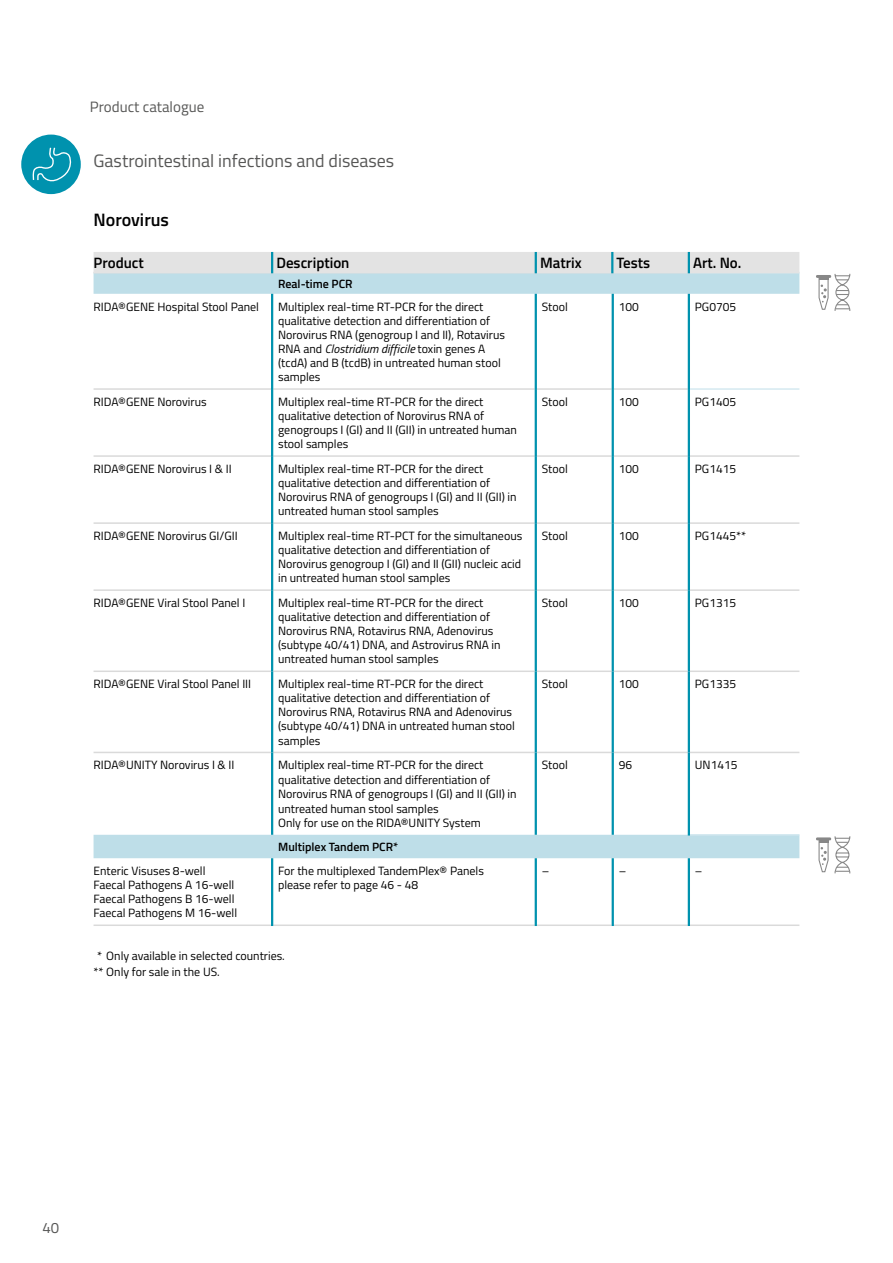
<style>
.page{position:relative;width:893px;height:1263px;background:#fff}
.page>*{position:absolute;margin:0;border:0;box-sizing:border-box;transform-origin:0 0}
.t1{font:18px "Titillium";color:#575756}
.t2{font:600 18px "Titillium";color:#000}
.t3{font:600 15px "Titillium";color:#000}
.t4{font:15px "Titillium";color:#575756}
.t5{font:12px/14.1px "Titillium";color:#000}
.t6{font:600 12px "Titillium";color:#000}
.s1{font-style:italic}
</style>
<div class="page">
<svg style="left:94px;top:273px;width:705px;height:585px"></svg>
<hr style="left:94px;top:752px;width:177px;height:1px;background:#dadada">
<hr style="left:273px;top:752px;width:262px;height:1px;background:#dadada">
<hr style="left:537px;top:752px;width:75px;height:1px;background:#dadada">
<hr style="left:614px;top:752px;width:74px;height:1px;background:#dadada">
<hr style="left:690px;top:752px;width:109px;height:1px;background:#dadada">
<hr style="left:94px;top:455px;width:177px;height:2px;background:#dadada">
<hr style="left:273px;top:455px;width:262px;height:2px;background:#dadada">
<hr style="left:537px;top:455px;width:75px;height:2px;background:#dadada">
<hr style="left:614px;top:455px;width:74px;height:2px;background:#dadada">
<hr style="left:690px;top:455px;width:109px;height:2px;background:#dadada">
<hr style="left:94px;top:522px;width:177px;height:2px;background:#dadada">
<hr style="left:273px;top:522px;width:262px;height:2px;background:#dadada">
<hr style="left:537px;top:522px;width:75px;height:2px;background:#dadada">
<hr style="left:614px;top:522px;width:74px;height:2px;background:#dadada">
<hr style="left:690px;top:522px;width:109px;height:2px;background:#dadada">
<hr style="left:94px;top:388px;width:177px;height:2px;background:#dadada">
<hr style="left:273px;top:388px;width:262px;height:2px;background:#dadada">
<hr style="left:537px;top:388px;width:75px;height:2px;background:#dadada">
<hr style="left:614px;top:388px;width:74px;height:2px;background:#dadada">
<hr style="left:94px;top:589px;width:177px;height:2px;background:#dadada">
<hr style="left:273px;top:589px;width:262px;height:2px;background:#dadada">
<hr style="left:537px;top:589px;width:75px;height:2px;background:#dadada">
<hr style="left:614px;top:589px;width:74px;height:2px;background:#dadada">
<hr style="left:271px;top:294px;width:2px;height:95px;background:#0092ae">
<hr style="left:535px;top:294px;width:2px;height:95px;background:#0092ae">
<hr style="left:612px;top:294px;width:2px;height:95px;background:#0092ae">
<hr style="left:688px;top:294px;width:2px;height:95px;background:#0092ae">
<hr style="left:271px;top:389px;width:2px;height:67px;background:#0092ae">
<hr style="left:535px;top:389px;width:2px;height:67px;background:#0092ae">
<hr style="left:612px;top:389px;width:2px;height:67px;background:#0092ae">
<hr style="left:688px;top:389px;width:2px;height:67px;background:#0092ae">
<hr style="left:271px;top:456px;width:2px;height:67px;background:#0092ae">
<hr style="left:535px;top:456px;width:2px;height:67px;background:#0092ae">
<hr style="left:612px;top:456px;width:2px;height:67px;background:#0092ae">
<hr style="left:688px;top:456px;width:2px;height:67px;background:#0092ae">
<hr style="left:271px;top:523px;width:2px;height:67px;background:#0092ae">
<hr style="left:535px;top:523px;width:2px;height:67px;background:#0092ae">
<hr style="left:612px;top:523px;width:2px;height:67px;background:#0092ae">
<hr style="left:688px;top:523px;width:2px;height:67px;background:#0092ae">
<hr style="left:271px;top:590px;width:2px;height:81px;background:#0092ae">
<hr style="left:535px;top:590px;width:2px;height:81px;background:#0092ae">
<hr style="left:612px;top:590px;width:2px;height:81px;background:#0092ae">
<hr style="left:688px;top:590px;width:2px;height:81px;background:#0092ae">
<hr style="left:94px;top:670px;width:177px;height:2px;background:#dadada">
<hr style="left:273px;top:670px;width:262px;height:2px;background:#dadada">
<hr style="left:537px;top:670px;width:75px;height:2px;background:#dadada">
<hr style="left:614px;top:670px;width:74px;height:2px;background:#dadada">
<hr style="left:690px;top:670px;width:109px;height:2px;background:#dadada">
<hr style="left:271px;top:671px;width:2px;height:81px;background:#0092ae">
<hr style="left:535px;top:671px;width:2px;height:81px;background:#0092ae">
<hr style="left:612px;top:671px;width:2px;height:81px;background:#0092ae">
<hr style="left:688px;top:671px;width:2px;height:81px;background:#0092ae">
<hr style="left:271px;top:752px;width:2px;height:83px;background:#0092ae">
<hr style="left:535px;top:752px;width:2px;height:83px;background:#0092ae">
<hr style="left:612px;top:752px;width:2px;height:83px;background:#0092ae">
<hr style="left:688px;top:752px;width:2px;height:83px;background:#0092ae">
<hr style="left:690px;top:834px;width:109px;height:1px;background:#d5e9f0">
<hr style="left:690px;top:388px;width:109px;height:2px;background:#d5e9f0">
<hr style="left:690px;top:589px;width:109px;height:2px;background:#dadada">
<hr style="left:94px;top:924px;width:177px;height:2px;background:#dadada">
<hr style="left:273px;top:924px;width:262px;height:2px;background:#dadada">
<hr style="left:537px;top:924px;width:75px;height:2px;background:#dadada">
<hr style="left:614px;top:924px;width:74px;height:2px;background:#dadada">
<hr style="left:690px;top:924px;width:109px;height:2px;background:#dadada">
<hr style="left:271px;top:858px;width:2px;height:68px;background:#0092ae">
<hr style="left:535px;top:858px;width:2px;height:68px;background:#0092ae">
<hr style="left:612px;top:858px;width:2px;height:68px;background:#0092ae">
<hr style="left:688px;top:858px;width:2px;height:68px;background:#0092ae">
<svg style="left:818px;top:274px;width:32px;height:37px"></svg>
<hr style="left:816px;top:275px;width:15px;height:3px;background:#878787">
<svg style="left:818px;top:836px;width:32px;height:37px"></svg>
<hr style="left:816px;top:837px;width:15px;height:3px;background:#878787">
<div style="left:94px;top:252px;width:705px;height:21px;background:#e3e3e3"></div>
<hr style="left:271px;top:252px;width:2px;height:21px;background:#0092ae">
<hr style="left:535px;top:252px;width:2px;height:21px;background:#0092ae">
<hr style="left:611px;top:252px;width:2px;height:21px;background:#0092ae">
<hr style="left:688px;top:252px;width:2px;height:21px;background:#0092ae">
<div style="left:21px;top:135px;width:60px;height:59px;background:#0092ae;border-radius:50%"></div>
<svg style="left:31px;top:147px;width:42px;height:40px"></svg>
<p class="t4" style="left:90px;top:95px;width:116px">Product catalogue</p>
<h1 class="t1" style="left:94px;top:147px;width:302px">Gastrointestinal infections and diseases</h1>
<h1 class="t2" style="left:94px;top:206px;width:77px">Norovirus</h1>
<p class="t3" style="left:94px;top:252px;width:52px">Product</p>
<p class="t3" style="left:276px;top:252px;width:75px">Description</p>
<p class="t3" style="left:540px;top:252px;width:43px">Matrix</p>
<p class="t3" style="left:617px;top:252px;width:35px">Tests</p>
<p class="t3" style="left:693px;top:252px;width:50px">Art. No.</p>
<p class="t6" style="left:278px;top:275px;width:76px">Real-time PCR</p>
<p class="t5" style="left:94px;top:299px;width:167px">RIDA®GENE Hospital Stool Panel</p>
<p class="t5" style="left:278px;top:299px;width:228px">Multiplex real-time RT-PCR for the direct qualitative detection and differentiation of Norovirus RNA (genogroup I and II), Rotavirus RNA and <span class="s1">Clostridium difficile</span> toxin genes A (tcdA) and B (tcdB) in untreated human stool samples</p>
<p class="t5" style="left:542px;top:299px;width:28px">Stool</p>
<p class="t5" style="left:619px;top:299px;width:22px">100</p>
<p class="t5" style="left:695px;top:299px;width:43px">PG0705</p>
<p class="t5" style="left:94px;top:394px;width:115px">RIDA®GENE Norovirus</p>
<p class="t5" style="left:278px;top:394px;width:240px">Multiplex real-time RT-PCR for the direct qualitative detection of Norovirus RNA of genogroups I (GI) and II (GII) in untreated human stool samples</p>
<p class="t5" style="left:542px;top:394px;width:28px">Stool</p>
<p class="t5" style="left:619px;top:394px;width:22px">100</p>
<p class="t5" style="left:695px;top:394px;width:43px">PG1405</p>
<p class="t5" style="left:94px;top:461px;width:140px">RIDA®GENE Norovirus I &amp; II</p>
<p class="t5" style="left:278px;top:461px;width:240px">Multiplex real-time RT-PCR for the direct qualitative detection and differentiation of Norovirus RNA of genogroups I (GI) and II (GII) in untreated human stool samples</p>
<p class="t5" style="left:542px;top:461px;width:28px">Stool</p>
<p class="t5" style="left:619px;top:461px;width:22px">100</p>
<p class="t5" style="left:695px;top:461px;width:43px">PG1415</p>
<p class="t5" style="left:94px;top:528px;width:146px">RIDA®GENE Norovirus GI/GII</p>
<p class="t5" style="left:278px;top:528px;width:246px">Multiplex real-time RT-PCT for the simultaneous qualitative detection and differentiation of Norovirus genogroup I (GI) and II (GII) nucleic acid in untreated human stool samples</p>
<p class="t5" style="left:542px;top:528px;width:28px">Stool</p>
<p class="t5" style="left:619px;top:528px;width:22px">100</p>
<p class="t5" style="left:695px;top:528px;width:53px">PG1445**</p>
<p class="t5" style="left:94px;top:595px;width:153px">RIDA®GENE Viral Stool Panel I</p>
<p class="t5" style="left:278px;top:595px;width:224px">Multiplex real-time RT-PCR for the direct qualitative detection and differentiation of Norovirus RNA, Rotavirus RNA, Adenovirus (subtype 40/41) DNA, and Astrovirus RNA in untreated human stool samples</p>
<p class="t5" style="left:542px;top:595px;width:28px">Stool</p>
<p class="t5" style="left:619px;top:595px;width:22px">100</p>
<p class="t5" style="left:695px;top:595px;width:43px">PG1315</p>
<p class="t5" style="left:94px;top:676px;width:159px">RIDA®GENE Viral Stool Panel III</p>
<p class="t5" style="left:278px;top:676px;width:238px">Multiplex real-time RT-PCR for the direct qualitative detection and differentiation of Norovirus RNA, Rotavirus RNA and Adenovirus (subtype 40/41) DNA in untreated human stool samples</p>
<p class="t5" style="left:542px;top:676px;width:28px">Stool</p>
<p class="t5" style="left:619px;top:676px;width:22px">100</p>
<p class="t5" style="left:695px;top:676px;width:43px">PG1335</p>
<p class="t5" style="left:94px;top:757px;width:142px">RIDA®UNITY Norovirus I &amp; II</p>
<p class="t5" style="left:278px;top:757px;width:240px">Multiplex real-time RT-PCR for the direct qualitative detection and differentiation of Norovirus RNA of genogroups I (GI) and II (GII) in untreated human stool samples<br>Only for use on the RIDA®UNITY System</p>
<p class="t5" style="left:542px;top:757px;width:28px">Stool</p>
<p class="t5" style="left:619px;top:757px;width:15px">96</p>
<p class="t5" style="left:695px;top:757px;width:44px">UN1415</p>
<p class="t6" style="left:278px;top:838px;width:122px">Multiplex Tandem PCR*</p>
<p class="t5" style="left:94px;top:863px;width:145px">Enteric Visuses 8-well<br>Faecal Pathogens A 16-well<br>Faecal Pathogens B 16-well<br>Faecal Pathogens M 16-well</p>
<p class="t5" style="left:278px;top:863px;width:207px">For the multiplexed TandemPlex® Panels please refer to page 46 - 48</p>
<p class="t5" style="left:542px;top:863px;width:9px">–</p>
<p class="t5" style="left:619px;top:863px;width:9px">–</p>
<p class="t5" style="left:695px;top:863px;width:9px">–</p>
<p class="t5" style="left:94px;top:947px;width:193px;line-height:16.5px">* Only available in selected countries. ** Only for sale in the US.</p>
<p class="t4" style="left:43px;top:1217px;width:18px">40</p>
</div>
